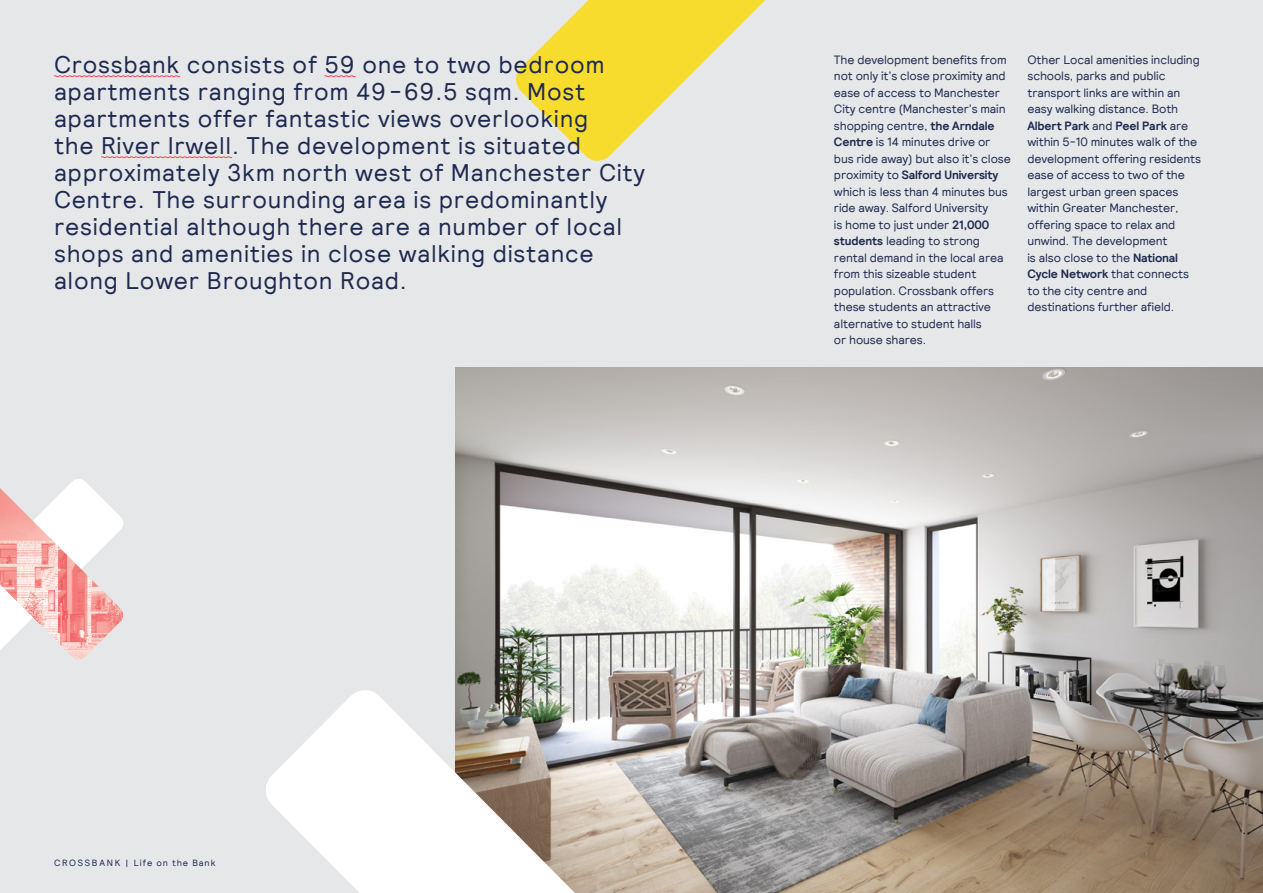
<style>
.page{position:relative;width:1263px;height:893px;background:#e6e7e8}
.page>*{position:absolute;margin:0;border:0;box-sizing:border-box;transform-origin:0 0}
.t1{font:24px/27px "Relative";letter-spacing:.03em;color:#1d2950}
.t2{font:12px/16.5px "Relative";letter-spacing:-.01em;color:#1d2950}
.t3{font:9px "Relative";letter-spacing:.1em;color:#1d2950}
.s1{font-weight:700}
</style>
<div class="page">
<img style="left:455px;top:367px;width:808px;height:526px">
<svg style="left:516px;top:0;width:249px;height:161px;fill:#f8dc2d"></svg>
<svg style="left:66px;top:479px;width:25px;height:9px"></svg>
<img style="left:0;top:488px;width:124px;height:172px">
<svg style="left:54px;top:75px;width:126px;height:2px"></svg>
<svg style="left:324px;top:75px;width:32px;height:2px"></svg>
<svg style="left:101px;top:156px;width:131px;height:2px"></svg>
<svg style="left:266px;top:688px;width:405px;height:205px"></svg>
<p class="t1" style="left:54px;top:51px;width:593px">Crossbank consists of 59 one to two bedroom apartments ranging from 49-69.5 sqm. Most apartments offer fantastic views overlooking<br>the River Irwell. The development is situated approximately 3km north west of Manchester City Centre. The surrounding area is predominantly residential although there are a number of local shops and amenities in close walking distance along Lower Broughton Road.</p>
<p class="t2" style="left:834px;top:51px;width:178px">The development benefits from not only it’s close proximity and ease of access to Manchester<br>City centre (Manchester’s main shopping centre, <span class="s1">the Arndale<br>Centre</span> is 14 minutes drive or bus ride away) but also it’s close proximity to <span class="s1">Salford University </span>which is less than 4 minutes bus ride away. Salford University<br>is home to just under <span class="s1">21,000 students</span> leading to strong rental demand in the local area from this sizeable student population. Crossbank offers these students an attractive alternative to student halls<br>or house shares.</p>
<p class="t2" style="left:1027px;top:51px;width:175px">Other Local amenities including schools, parks and public transport links are within an easy walking distance. Both<br><span class="s1">Albert Park</span> and <span class="s1">Peel Park</span> are within 5-10 minutes walk of the development offering residents ease of access to two of the largest urban green spaces within Greater Manchester, offering space to relax and unwind. The development<br>is also close to the <span class="s1">National<br>Cycle Network</span> that connects to the city centre and destinations further afield.</p>
<p class="t3" style="left:54px;top:857px;width:163px">CROSSBANK | Life on the Bank</p>
</div>
